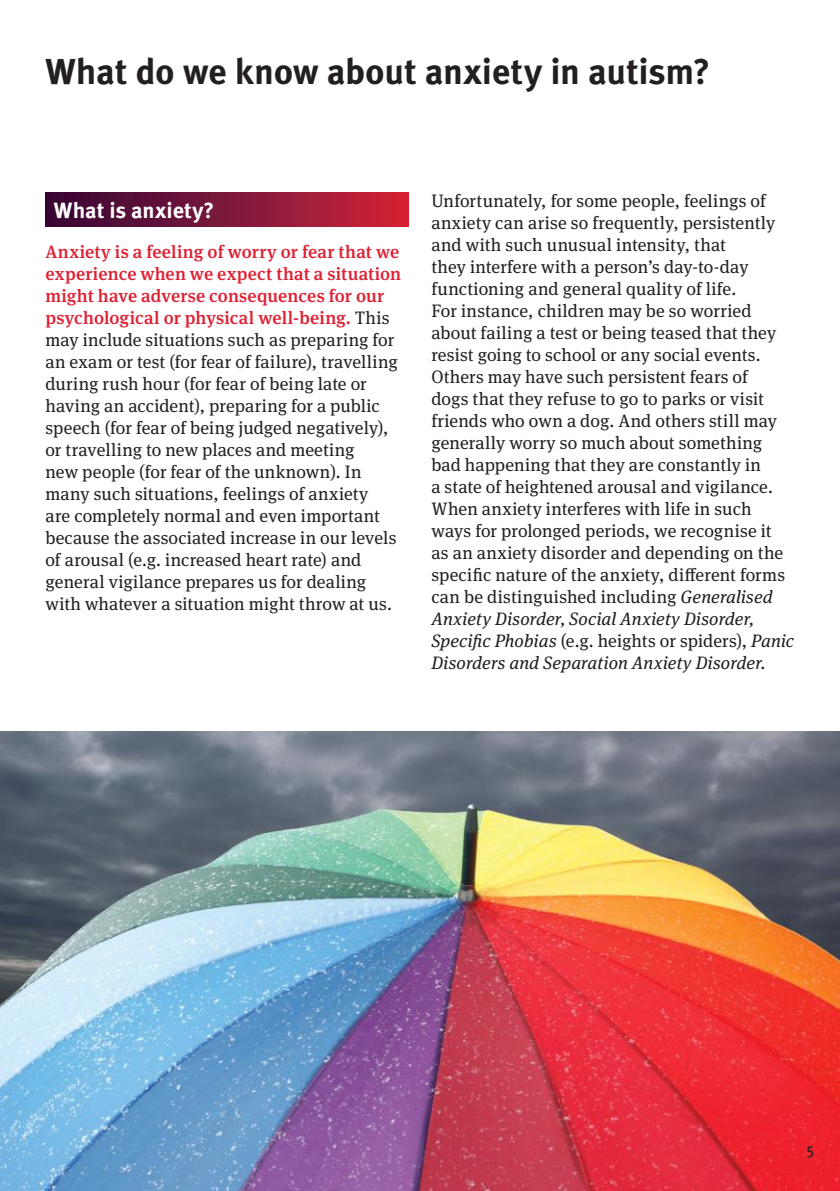
<style>
.page{position:relative;width:840px;height:1191px;background:#fff}
.page>*{position:absolute;margin:0;border:0;box-sizing:border-box;transform-origin:0 0}
.t1{font:700 36px "Meta OT";letter-spacing:-.01em;color:#241f1f}
.t2{font:700 22px "Meta OT";color:#fff}
.t3{font:18px/22px "Meta Serif OT";letter-spacing:.01em;color:#241f1f}
.t4{font:16px "Meta OT";color:#241f1f}
.s1{font-weight:500;color:#df2033}
.s2{font-style:italic}
</style>
<div class="page">
<div style="left:45px;top:193px;width:363px;height:34px;background:linear-gradient(to right,#300738,#cf2439)"></div>
<img style="left:0;top:731px;width:839px;height:460px">
<h1 class="t1" style="left:45px;top:50px;width:666px">What do we know about anxiety in autism?</h1>
<p class="t2" style="left:54px;top:197px;width:162px">What is anxiety?</p>
<p class="t3" style="left:45px;top:241px;width:357px"><span class="s1">Anxiety is a feeling of worry or fear that we experience when we expect that a situation might have adverse consequences for our psychological or physical well-being.</span> This may include situations such as preparing for an exam or test (for fear of failure), travelling during rush hour (for fear of being late or having an accident), preparing for a public speech (for fear of being judged negatively), or travelling to new places and meeting<br>new people (for fear of the unknown). In many such situations, feelings of anxiety<br>are completely normal and even important because the associated increase in our levels of arousal (e.g. increased heart rate) and general vigilance prepares us for dealing with whatever a situation might throw at us.</p>
<p class="t3" style="left:431px;top:190px;width:364px">Unfortunately, for some people, feelings of anxiety can arise so frequently, persistently and with such unusual intensity, that<br>they interfere with a person’s day-to-day functioning and general quality of life.<br>For instance, children may be so worried about failing a test or being teased that they resist going to school or any social events.<br>Others may have such persistent fears of<br>dogs that they refuse to go to parks or visit friends who own a dog. And others still may generally worry so much about something bad happening that they are constantly in<br>a state of heightened arousal and vigilance.<br>When anxiety interferes with life in such ways for prolonged periods, we recognise it<br>as an anxiety disorder and depending on the specific nature of the anxiety, different forms can be distinguished including <span class="s2">Generalised Anxiety Disorder, Social Anxiety Disorder, Specific Phobias</span> (e.g. heights or spiders), <span class="s2">Panic Disorders and Separation Anxiety Disorder.</span></p>
<p class="t4" style="left:806px;top:1142px;width:9px">5</p>
</div>
